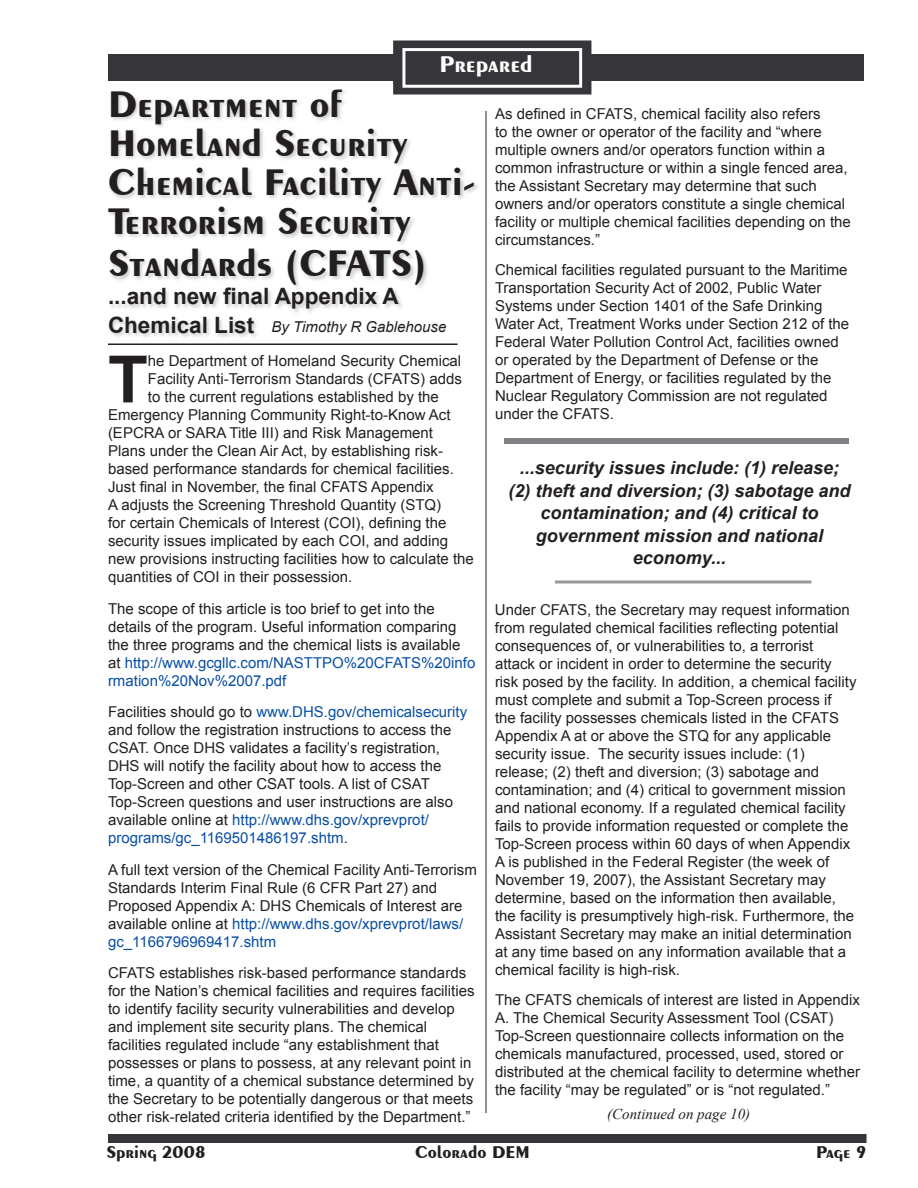
<style>
.page{position:relative;width:918px;height:1188px;background:#fff}
.page>*{position:absolute;margin:0;border:0;box-sizing:border-box;transform-origin:0 0}
.t1{font:700 65.25px "Arial";color:#231f20}
.t2{font:700 39px/39.8px "Exotic 350 BT";color:#231f20}
.t3{font:700 24px "Exotic 350 BT";color:#fff}
.t4{font:700 22.5px/28.5px "Arial";color:#231f20}
.t5{font:italic 700 18px/22.5px "Arial";color:#231f20;text-align:center}
.t6{font:700 18px "Exotic 350 BT";color:#231f20}
.t7{font:15px/18px "Arial";color:#231f20}
.t8{font:italic 15px "Arial";color:#231f20}
.t9{font:italic 15px "Times New Roman";color:#231f20}
.s1{color:#094fa3}
</style>
<div class="page">
<div style="left:108px;top:1134px;width:759px;height:9px;background:#363539"></div>
<div style="left:110px;top:56px;width:752px;height:24px;background:#363539"></div>
<div style="left:108px;top:54px;width:756px;height:27px;border:3px solid #363539"></div>
<div style="left:395px;top:42px;width:195px;height:51px;background:#363539"></div>
<div style="left:393px;top:40px;width:198px;height:54px;border:3px solid #363539"></div>
<div style="left:402px;top:48px;width:180px;height:40px;border:3px solid #fff"></div>
<div style="left:107px;top:88px;width:373px;height:252px;background:#bcbdc2;opacity:.75"></div>
<hr style="left:486px;top:111px;width:1px;height:1002px;background:#231f20">
<hr style="left:108px;top:344px;width:350px;height:1px;background:#231f20">
<div style="left:504px;top:438px;width:345px;height:6px;background:#7f8184"></div>
<svg style="left:555px;top:580px;width:257px;height:4px"></svg>
<h3 class="t3" style="left:439px;top:50px;width:95px">Prepared</h3>
<h2 class="t2" style="left:108px;top:83px;width:369px">Department of<br>Homeland Security<br>Chemical Facility Anti-<br>Terrorism Security<br>Standards (CFATS)</h2>
<h3 class="t4" style="left:108px;top:283px;width:292px">...and new final Appendix A<br>Chemical List</h3>
<h1 class="t1" style="left:108px;top:337px;width:41px">T</h1>
<p class="t7" style="left:148px;top:352px;width:315px">he Department of Homeland Security Chemical</p>
<p class="t7" style="left:495px;top:105px;width:357px">As defined in CFATS, chemical facility also refers<br>to the owner or operator of the facility and “where multiple owners and/or operators function within a common infrastructure or within a single fenced area, the Assistant Secretary may determine that such owners and/or operators constitute a single chemical facility or multiple chemical facilities depending on the circumstances.”</p>
<p class="t7" style="left:495px;top:261px;width:356px">Chemical facilities regulated pursuant to the Maritime Transportation Security Act of 2002, Public Water Systems under Section 1401 of the Safe Drinking Water Act, Treatment Works under Section 212 of the Federal Water Pollution Control Act, facilities owned or operated by the Department of Defense or the Department of Energy, or facilities regulated by the Nuclear Regulatory Commission are not regulated under the CFATS.</p>
<p class="t8" style="left:272px;top:317px;width:176px">By Timothy R Gablehouse</p>
<p class="t7" style="left:148px;top:370px;width:315px">Facility Anti-Terrorism Standards (CFATS) adds</p>
<p class="t7" style="left:148px;top:388px;width:292px">to the current regulations established by the</p>
<p class="t7" style="left:108px;top:406px;width:344px">Emergency Planning Community Right-to-Know Act</p>
<p class="t7" style="left:108px;top:424px;width:327px">(EPCRA or SARA Title III) and Risk Management</p>
<p class="t7" style="left:108px;top:442px;width:337px">Plans under the Clean Air Act, by establishing risk-</p>
<p class="t7" style="left:108px;top:460px;width:347px">based performance standards for chemical facilities.</p>
<p class="t7" style="left:108px;top:478px;width:327px">Just final in November, the final CFATS Appendix</p>
<p class="t7" style="left:108px;top:496px;width:335px">A adjusts the Screening Threshold Quantity (STQ)</p>
<p class="t7" style="left:108px;top:514px;width:340px">for certain Chemicals of Interest (COI), defining the</p>
<p class="t7" style="left:108px;top:532px;width:342px">security issues implicated by each COI, and adding</p>
<p class="t7" style="left:108px;top:550px;width:367px">new provisions instructing facilities how to calculate the</p>
<p class="t7" style="left:108px;top:568px;width:246px">quantities of COI in their possession.</p>
<p class="t7" style="left:108px;top:600px;width:369px">The scope of this article is too brief to get into the details of the program. Useful information comparing the three programs and the chemical lists is available at <span class="s1">http://www.gcgllc.com/NASTTPO%20CFATS%20info rmation%20Nov%2007.pdf</span></p>
<p class="t7" style="left:108px;top:703px;width:361px">Facilities should go to <span class="s1">www.DHS.gov/chemicalsecurity </span>and follow the registration instructions to access the CSAT. Once DHS validates a facility’s registration, DHS will notify the facility about how to access the Top-Screen and other CSAT tools. A list of CSAT Top-Screen questions and user instructions are also available online at <span class="s1">http://www.dhs.gov/xprevprot/ programs/gc_1169501486197.shtm</span>.</p>
<p class="t7" style="left:108px;top:861px;width:370px">A full text version of the Chemical Facility Anti-Terrorism Standards Interim Final Rule (6 CFR Part 27) and Proposed Appendix A: DHS Chemicals of Interest are available online at <span class="s1">http://www.dhs.gov/xprevprot/laws/ gc_1166796969417.shtm</span></p>
<p class="t7" style="left:108px;top:964px;width:368px">CFATS establishes risk-based performance standards for the Nation’s chemical facilities and requires facilities to identify facility security vulnerabilities and develop and implement site security plans. The chemical facilities regulated include “any establishment that possesses or plans to possess, at any relevant point in time, a quantity of a chemical substance determined by the Secretary to be potentially dangerous or that meets other risk-related criteria identified by the Department.”</p>
<p class="t5" style="left:508px;top:458px;width:344px">...security issues include: (1) release; (2) theft and diversion; (3) sabotage and contamination; and (4) critical to government mission and national economy...</p>
<p class="t7" style="left:495px;top:601px;width:363px">Under CFATS, the Secretary may request information from regulated chemical facilities reflecting potential consequences of, or vulnerabilities to, a terrorist attack or incident in order to determine the security risk posed by the facility. In addition, a chemical facility must complete and submit a Top-Screen process if<br>the facility possesses chemicals listed in the CFATS Appendix A at or above the STQ for any applicable security issue. The security issues include: (1) release; (2) theft and diversion; (3) sabotage and contamination; and (4) critical to government mission and national economy. If a regulated chemical facility fails to provide information requested or complete the Top-Screen process within 60 days of when Appendix A is published in the Federal Register (the week of November 19, 2007), the Assistant Secretary may determine, based on the information then available, the facility is presumptively high-risk. Furthermore, the Assistant Secretary may make an initial determination at any time based on any information available that a chemical facility is high-risk.</p>
<p class="t7" style="left:495px;top:991px;width:367px">The CFATS chemicals of interest are listed in Appendix A. The Chemical Security Assessment Tool (CSAT)<br>Top-Screen questionnaire collects information on the chemicals manufactured, processed, used, stored or distributed at the chemical facility to determine whether the facility “may be regulated” or is “not regulated.”</p>
<p class="t9" style="left:607px;top:1104px;width:144px">(Continued on page 10)</p>
<p class="t6" style="left:106px;top:1141px;width:101px">Spring 2008</p>
<p class="t6" style="left:415px;top:1141px;width:116px">Colorado DEM</p>
<p class="t6" style="left:816px;top:1141px;width:52px">Page 9</p>
</div>
